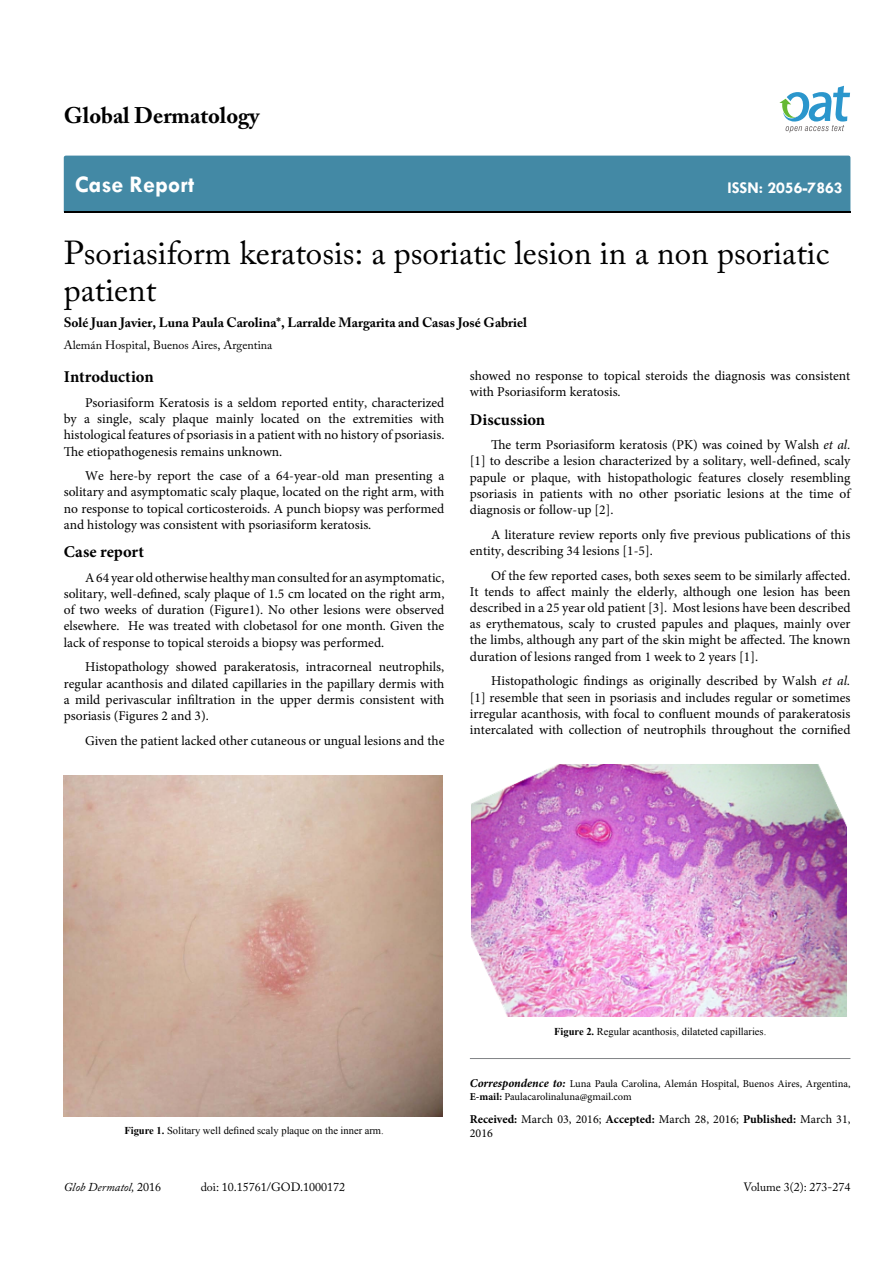
<style>
.page{position:relative;width:893px;height:1263px;background:#fff}
.page>*{position:absolute;margin:0;border:0;box-sizing:border-box;transform-origin:0 0}
.t1{font:33px/37.5px "Adobe Caslon Pro";color:#000}
.t2{font:700 24px "Tw Cen";color:#fff}
.t3{font:700 22.5px "Adobe Caslon Pro";color:#000}
.t4{font:700 16.5px "Minion Pro";letter-spacing:.005em;color:#000}
.t5{font:700 16.5px "Tw Cen";color:#fff}
.t6{font:13.5px/16.2px "Minion Pro";color:#000;text-align:justify}
.t7{font:700 13.5px "Adobe Caslon Pro";color:#000}
.t8{font:12px "Adobe Caslon Pro";color:#000}
.t9{font:12px "Minion Pro";color:#000}
.t10{font:italic 12px "Adobe Caslon Pro";color:#000}
.t11{font:10.5px/12.6px "Minion Pro";letter-spacing:-.005em;color:#000}
.t12{font:10.5px "Times New Roman";color:#000}
.s1{font-style:italic}
.s2{font-weight:700}
.s3{font-weight:700;font-style:italic;font-size:12px}
.s4{font-style:normal}
</style>
<div class="page">
<div style="left:64px;top:156px;width:786px;height:56px;background:#4389a5"></div>
<svg style="left:779px;top:86px;width:71px;height:47px"></svg>
<hr style="left:470px;top:1058px;width:380px;height:1px;background:#808285">
<img style="left:64px;top:776px;width:378px;height:340px">
<img style="left:471px;top:764px;width:376px;height:253px">
<h3 class="t3" style="left:64px;top:102px;width:197px">Global Dermatology</h3>
<h2 class="t2" style="left:75px;top:170px;width:121px">Case Report</h2>
<p class="t5" style="left:727px;top:178px;width:117px">ISSN: 2056-7863</p>
<h1 class="t1" style="left:64px;top:233px;width:767px">Psoriasiform keratosis: a psoriatic lesion in a non psoriatic patient</h1>
<p class="t7" style="left:64px;top:314px;width:465px">Solé Juan Javier, Luna Paula Carolina*, Larralde Margarita and Casas José Gabriel</p>
<p class="t8" style="left:64px;top:338px;width:210px">Alemán Hospital, Buenos Aires, Argentina</p>
<p class="t4" style="left:64px;top:365px;width:91px">Introduction</p>
<p class="t6" style="left:64px;top:394px;width:382px;text-indent:21px">Psoriasiform Keratosis is a seldom reported entity, characterized by a single, scaly plaque mainly located on the extremities with histological features of psoriasis in a patient with no history of psoriasis.<br>The etiopathogenesis remains unknown.</p>
<p class="t6" style="left:64px;top:468px;width:382px;text-indent:21px">We here-by report the case of a 64-year-old man presenting a solitary and asymptomatic scaly plaque, located on the right arm, with no response to topical corticosteroids. A punch biopsy was performed and histology was consistent with psoriasiform keratosis.</p>
<p class="t4" style="left:64px;top:540px;width:82px">Case report</p>
<p class="t6" style="left:64px;top:569px;width:382px;text-indent:21px">A 64 year old otherwise healthy man consulted for an asymptomatic, solitary, well-defined, scaly plaque of 1.5 cm located on the right arm, of two weeks of duration (Figure1). No other lesions were observed elsewhere. He was treated with clobetasol for one month. Given the lack of response to topical steroids a biopsy was performed.</p>
<p class="t6" style="left:64px;top:659px;width:382px;text-indent:21px">Histopathology showed parakeratosis, intracorneal neutrophils, regular acanthosis and dilated capillaries in the papillary dermis with a mild perivascular infiltration in the upper dermis consistent with psoriasis (Figures 2 and 3).</p>
<p class="t6" style="left:85px;top:732px;width:361px">Given the patient lacked other cutaneous or ungual lesions and the</p>
<p class="t6" style="left:470px;top:368px;width:382px">showed no response to topical steroids the diagnosis was consistent with Psoriasiform keratosis.</p>
<p class="t4" style="left:470px;top:408px;width:77px">Discussion</p>
<p class="t6" style="left:470px;top:437px;width:382px;text-indent:21px">The term Psoriasiform keratosis (PK) was coined by Walsh <span class="s1">et al. </span>[1] to describe a lesion characterized by a solitary, well-defined, scaly papule or plaque, with histopathologic features closely resembling psoriasis in patients with no other psoriatic lesions at the time of diagnosis or follow-up [2].</p>
<p class="t6" style="left:470px;top:526px;width:382px;text-indent:21px">A literature review reports only five previous publications of this entity, describing 34 lesions [1-5].</p>
<p class="t6" style="left:470px;top:567px;width:382px;text-indent:21px">Of the few reported cases, both sexes seem to be similarly affected.<br>It tends to affect mainly the elderly, although one lesion has been described in a 25 year old patient [3]. Most lesions have been described as erythematous, scaly to crusted papules and plaques, mainly over the limbs, although any part of the skin might be affected. The known duration of lesions ranged from 1 week to 2 years [1].</p>
<p class="t6" style="left:470px;top:673px;width:382px;text-indent:21px">Histopathologic findings as originally described by Walsh <span class="s1">et al. </span>[1] resemble that seen in psoriasis and includes regular or sometimes irregular acanthosis, with focal to confluent mounds of parakeratosis intercalated with collection of neutrophils throughout the cornified</p>
<p class="t12" style="left:554px;top:1025px;width:214px"><span class="s2">Figure 2.</span> Regular acanthosis, dilateted capillaries.</p>
<p class="t11" style="left:470px;top:1077px;width:382px"><span class="s3">Correspondence to:</span> Luna Paula Carolina, Alemán Hospital, Buenos Aires, Argentina,<br><span class="s2">E-mail:</span> Paulacarolinaluna@gmail.com</p>
<p class="t9" style="left:470px;top:1111px;width:382px"><span class="s2">Received:</span> March 03, 2016; <span class="s2">Accepted:</span> March 28, 2016; <span class="s2">Published:</span> March 31,</p>
<p class="t12" style="left:124px;top:1123px;width:261px"><span class="s2">Figure 1.</span> Solitary well defined scaly plaque on the inner arm.</p>
<p class="t9" style="left:470px;top:1125px;width:25px">2016</p>
<p class="t10" style="left:64px;top:1180px;width:99px">Glob Dermatol, <span class="s4">2016</span></p>
<p class="t8" style="left:201px;top:1180px;width:146px">doi: 10.15761/GOD.1000172</p>
<p class="t8" style="left:743px;top:1180px;width:108px">Volume 3(2): 273-274</p>
</div>
